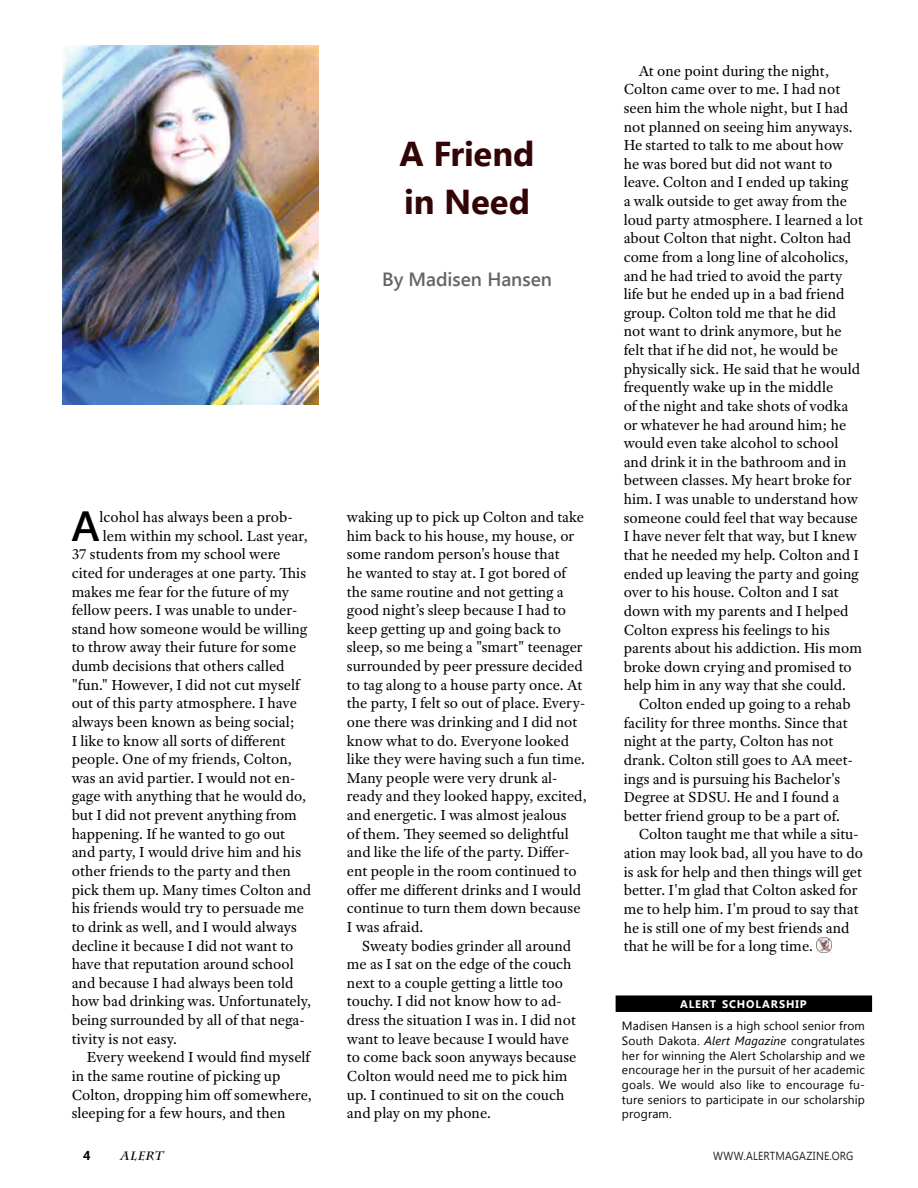
<style>
.page{position:relative;width:918px;height:1188px;background:#fff}
.page>*{position:absolute;margin:0;border:0;box-sizing:border-box;transform-origin:0 0}
.t1{font:600 42.15px "Segoe UI";color:#000}
.t2{font:700 34.5px/48px "Segoe UI";letter-spacing:-.005em;color:#320405}
.t3{font:600 19.2px "Segoe UI";color:#636567}
.t4{font:15.6px/18.6px "Adobe Text Pro";color:#000}
.t5{font:700 12.9px "Segoe UI";color:#000}
.t6{font:12px/14.7px "Segoe UI";letter-spacing:.01em;color:#000;text-align:justify}
.t7{font:italic 700 12px "Charlesworth";color:#000}
.t8{font:11.7px "Segoe UI";letter-spacing:.015em;color:#221f20;scale:.9 1}
.t9{font:700 10.95px "Segoe UI";letter-spacing:.075em;color:#fff}
.s1{font-style:italic}
</style>
<div class="page">
<div style="left:616px;top:995px;width:256px;height:17px;background:#000"></div>
<img style="left:816px;top:937px;width:16px;height:16px">
<img style="left:62px;top:46px;width:257px;height:359px">
<h2 class="t2" style="left:400px;top:128px;width:136px">A Friend in Need</h2>
<p class="t3" style="left:382px;top:266px;width:171px">By Madisen Hansen</p>
<h1 class="t1" style="left:71px;top:496px;width:30px">A</h1>
<p class="t4" style="left:100px;top:507px;width:195px">lcohol has always been a prob-</p>
<p class="t4" style="left:103px;top:526px;width:207px">lem within my school. Last year,</p>
<p class="t4" style="left:72px;top:545px;width:210px">37 students from my school were</p>
<p class="t4" style="left:72px;top:563px;width:236px">cited for underages at one party. This</p>
<p class="t4" style="left:72px;top:582px;width:219px">makes me fear for the future of my</p>
<p class="t4" style="left:72px;top:601px;width:227px">fellow peers. I was unable to under-</p>
<p class="t4" style="left:72px;top:619px;width:237px">stand how someone would be willing</p>
<p class="t4" style="left:72px;top:638px;width:226px">to throw away their future for some</p>
<p class="t4" style="left:72px;top:656px;width:214px">dumb decisions that others called</p>
<p class="t4" style="left:72px;top:675px;width:229px">"fun." However, I did not cut myself</p>
<p class="t4" style="left:72px;top:694px;width:227px">out of this party atmosphere. I have</p>
<p class="t4" style="left:72px;top:712px;width:224px">always been known as being social;</p>
<p class="t4" style="left:72px;top:731px;width:215px">I like to know all sorts of different</p>
<p class="t4" style="left:72px;top:750px;width:222px">people. One of my friends, Colton,</p>
<p class="t4" style="left:72px;top:768px;width:225px">was an avid partier. I would not en-</p>
<p class="t4" style="left:72px;top:787px;width:236px">gage with anything that he would do,</p>
<p class="t4" style="left:72px;top:806px;width:227px">but I did not prevent anything from</p>
<p class="t4" style="left:72px;top:824px;width:215px">happening. If he wanted to go out</p>
<p class="t4" style="left:72px;top:843px;width:231px">and party, I would drive him and his</p>
<p class="t4" style="left:72px;top:861px;width:221px">other friends to the party and then</p>
<p class="t4" style="left:72px;top:880px;width:241px">pick them up. Many times Colton and</p>
<p class="t4" style="left:72px;top:899px;width:234px">his friends would try to persuade me</p>
<p class="t4" style="left:72px;top:917px;width:227px">to drink as well, and I would always</p>
<p class="t4" style="left:72px;top:936px;width:223px">decline it because I did not want to</p>
<p class="t4" style="left:72px;top:955px;width:224px">have that reputation around school</p>
<p class="t4" style="left:72px;top:973px;width:223px">and because I had always been told</p>
<p class="t4" style="left:72px;top:992px;width:241px">how bad drinking was. Unfortunately,</p>
<p class="t4" style="left:72px;top:1010px;width:234px">being surrounded by all of that nega-</p>
<p class="t4" style="left:72px;top:1029px;width:107px">tivity is not easy.</p>
<p class="t4" style="left:87px;top:1048px;width:225px">Every weekend I would find myself</p>
<p class="t4" style="left:72px;top:1066px;width:210px">in the same routine of picking up</p>
<p class="t4" style="left:72px;top:1085px;width:242px">Colton, dropping him off somewhere,</p>
<p class="t4" style="left:72px;top:1104px;width:215px">sleeping for a few hours, and then</p>
<p class="t4" style="left:347px;top:507px;width:241px">waking up to pick up Colton and take him back to his house, my house, or some random person's house that<br>he wanted to stay at. I got bored of the same routine and not getting a good night’s sleep because I had to keep getting up and going back to sleep, so me being a "smart" teenager surrounded by peer pressure decided to tag along to a house party once. At the party, I felt so out of place. Every&shy;one there was drinking and I did not know what to do. Everyone looked like they were having such a fun time.<br>Many people were very drunk al&shy;ready and they looked happy, excited, and energetic. I was almost jealous<br>of them. They seemed so delightful and like the life of the party. Differ&shy;ent people in the room continued to offer me different drinks and I would continue to turn them down because I was afraid.</p>
<p class="t4" style="left:347px;top:936px;width:231px;text-indent:15px">Sweaty bodies grinder all around me as I sat on the edge of the couch next to a couple getting a little too touchy. I did not know how to ad&shy;dress the situation I was in. I did not want to leave because I would have to come back soon anyways because<br>Colton would need me to pick him up. I continued to sit on the couch and play on my phone.</p>
<p class="t4" style="left:624px;top:61px;width:241px;text-indent:15px">At one point during the night, Colton came over to me. I had not seen him the whole night, but I had not planned on seeing him anyways.<br>He started to talk to me about how<br>he was bored but did not want to leave. Colton and I ended up taking<br>a walk outside to get away from the loud party atmosphere. I learned a lot about Colton that night. Colton had come from a long line of alcoholics, and he had tried to avoid the party life but he ended up in a bad friend group. Colton told me that he did<br>not want to drink anymore, but he felt that if he did not, he would be physically sick. He said that he would frequently wake up in the middle<br>of the night and take shots of vodka or whatever he had around him; he would even take alcohol to school and drink it in the bathroom and in between classes. My heart broke for him. I was unable to understand how someone could feel that way because I have never felt that way, but I knew that he needed my help. Colton and I ended up leaving the party and going over to his house. Colton and I sat down with my parents and I helped Colton express his feelings to his parents about his addiction. His mom broke down crying and promised to help him in any way that she could.</p>
<p class="t4" style="left:639px;top:694px;width:214px">Colton ended up going to a rehab</p>
<p class="t4" style="left:624px;top:713px;width:226px">facility for three months. Since that</p>
<p class="t4" style="left:624px;top:732px;width:211px">night at the party, Colton has not</p>
<p class="t4" style="left:624px;top:750px;width:231px">drank. Colton still goes to AA meet-</p>
<p class="t4" style="left:624px;top:769px;width:218px">ings and is pursuing his Bachelor's</p>
<p class="t4" style="left:624px;top:788px;width:217px">Degree at SDSU. He and I found a</p>
<p class="t4" style="left:624px;top:806px;width:218px">better friend group to be a part of.</p>
<p class="t4" style="left:639px;top:825px;width:221px">Colton taught me that while a situ-</p>
<p class="t4" style="left:624px;top:843px;width:241px">ation may look bad, all you have to do</p>
<p class="t4" style="left:624px;top:862px;width:240px">is ask for help and then things will get</p>
<p class="t4" style="left:624px;top:881px;width:235px">better. I'm glad that Colton asked for</p>
<p class="t4" style="left:624px;top:899px;width:237px">me to help him. I'm proud to say that</p>
<p class="t4" style="left:624px;top:918px;width:227px">he is still one of my best friends and</p>
<p class="t4" style="left:624px;top:937px;width:191px">that he will be for a long time.</p>
<p class="t9" style="left:680px;top:996px;width:128px">ALERT SCHOLARSHIP</p>
<p class="t6" style="left:622px;top:1018px;width:245px">Madisen Hansen is a high school senior from South Dakota. <span class="s1">Alert Magazine</span> congratulates her for winning the Alert Scholarship and we encourage her in the pursuit of her academic goals. We would also like to encourage fu&shy;ture seniors to participate in our scholarship program.</p>
<p class="t5" style="left:83px;top:1146px;width:9px">4</p>
<p class="t7" style="left:120px;top:1149px;width:47px">ALERT</p>
<p class="t8" style="left:713px;top:1147px;width:157px">WWW.ALERTMAGAZINE.ORG</p>
</div>
